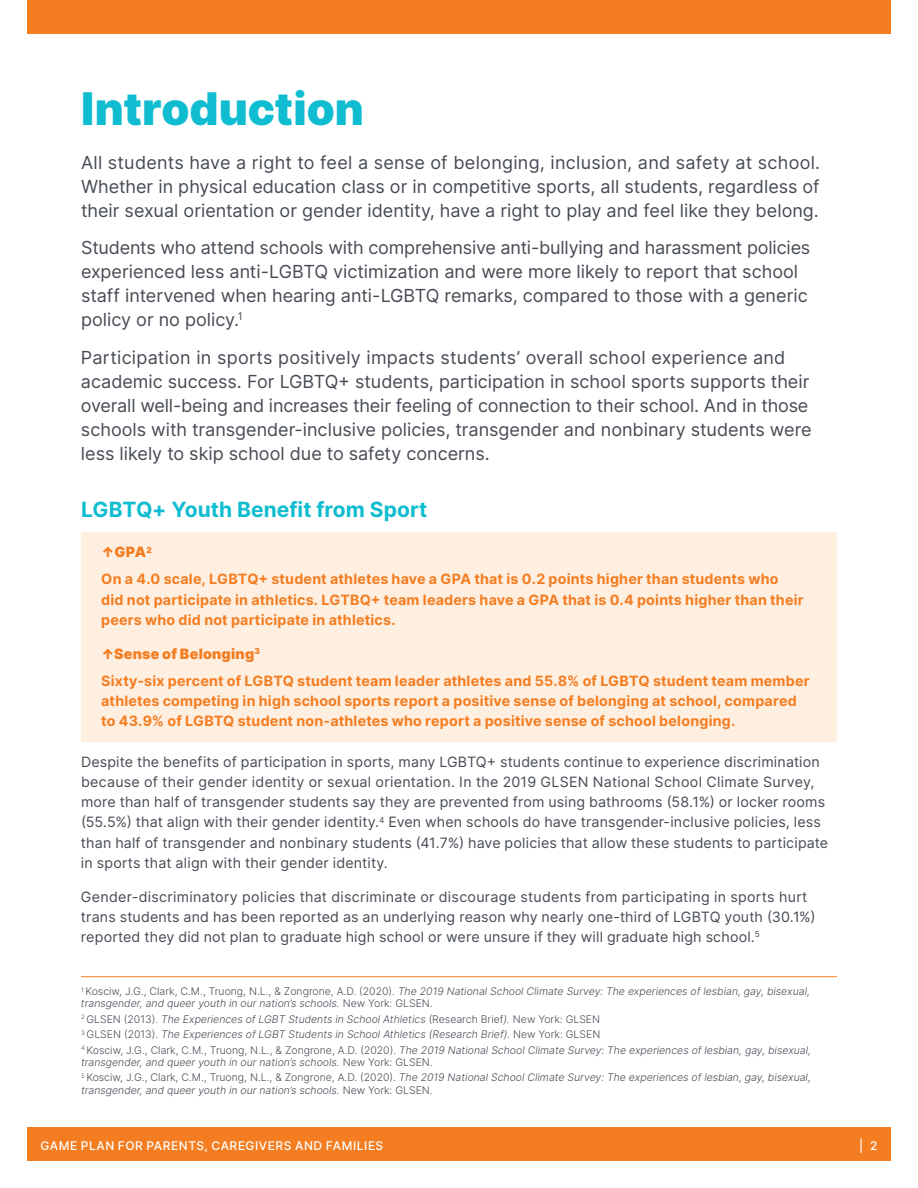
<style>
.page{position:relative;width:918px;height:1188px;background:#fff}
.page>*{position:absolute;margin:0;border:0;box-sizing:border-box;transform-origin:0 0}
.t1{font:900 45px "Inter";color:#0fbcd0}
.t2{font:700 21px "Inter";color:#0fbcd0}
.t3{font:18px/24px "Inter";color:#464b54}
.t4{font:14.25px/20.2px "Inter";letter-spacing:.01em;color:#464b54}
.t5{font:700 14.25px/27px "Inter";letter-spacing:.015em;color:#f47d21}
.t6{font:500 12px "Inter";letter-spacing:.045em;color:#fff}
.t7{font:italic 300 10.5px/15.5px "Inter";color:#464b54}
.s1{font-weight:900}
.s2{font-style:normal}
</style>
<div class="page">
<div style="left:27px;top:1127px;width:864px;height:34px;background:#f47d21"></div>
<div style="left:27px;top:0;width:864px;height:34px;background:#f47d21"></div>
<div style="left:81px;top:532px;width:756px;height:209px;background:#feefe1"></div>
<hr style="left:81px;top:976px;width:756px;height:1px;background:#f47d21">
<h1 class="t1" style="left:81px;top:75px;width:284px">Introduction</h1>
<p class="t3" style="left:81px;top:150px;width:741px;text-align:justify">All students have a right to feel a sense of belonging, inclusion, and safety at school.<br>Whether in physical education class or in competitive sports, all students, regardless of their sexual orientation or gender identity, have a right to play and feel like they belong.</p>
<p class="t3" style="left:81px;top:235px;width:731px">Students who attend schools with comprehensive anti-bullying and harassment policies experienced less anti-LGBTQ victimization and were more likely to report that school staff intervened when hearing anti-LGBTQ remarks, compared to those with a generic policy or no policy.<sup>1</sup></p>
<p class="t3" style="left:81px;top:345px;width:732px">Participation in sports positively impacts students’ overall school experience and academic success. For LGBTQ+ students, participation in school sports supports their overall well-being and increases their feeling of connection to their school. And in those schools with transgender-inclusive policies, transgender and nonbinary students were less likely to skip school due to safety concerns.</p>
<p class="t2" style="left:81px;top:494px;width:348px">LGBTQ+ Youth Benefit from Sport</p>
<p class="t5" style="left:101px;top:538px;width:679px"><span class="s1">↑GPA</span><sup>2<br></sup>On a 4.0 scale, LGBTQ+ student athletes have a GPA that is 0.2 points higher than students who</p>
<p class="t5" style="left:101px;top:589px;width:704px;line-height:20.2px">did not participate in athletics. LGTBQ+ team leaders have a GPA that is 0.4 points higher than their peers who did not participate in athletics.</p>
<p class="t5" style="left:101px;top:640px;width:710px"><span class="s1">↑Sense of Belonging</span><sup>3<br></sup>Sixty-six percent of LGBTQ student team leader athletes and 55.8% of LGBTQ student team member</p>
<p class="t5" style="left:101px;top:690px;width:697px;line-height:20.2px">athletes competing in high school sports report a positive sense of belonging at school, compared to 43.9% of LGBTQ student non-athletes who report a positive sense of school belonging.</p>
<p class="t4" style="left:81px;top:751px;width:749px">Despite the benefits of participation in sports, many LGBTQ+ students continue to experience discrimination because of their gender identity or sexual orientation. In the 2019 GLSEN National School Climate Survey, more than half of transgender students say they are prevented from using bathrooms (58.1%) or locker rooms (55.5%) that align with their gender identity.<sup>4</sup> Even when schools do have transgender-inclusive policies, less than half of transgender and nonbinary students (41.7%) have policies that allow these students to participate in sports that align with their gender identity.</p>
<p class="t4" style="left:81px;top:886px;width:736px">Gender-discriminatory policies that discriminate or discourage students from participating in sports hurt trans students and has been reported as an underlying reason why nearly one-third of LGBTQ youth (30.1%) reported they did not plan to graduate high school or were unsure if they will graduate high school.<sup>5</sup></p>
<p class="t7" style="left:81px;top:986px;width:730px;line-height:12px"><sup>1</sup> <span class="s2">Kosciw, J.G., Clark, C.M., Truong, N.L., &amp; Zongrone, A.D. (2020).</span> The 2019 National School Climate Survey: The experiences of lesbian, gay, bisexual, transgender, and queer youth in our nation’s schools. <span class="s2">New York: GLSEN.</span></p>
<p class="t7" style="left:81px;top:1011px;width:732px"><sup>2</sup> <span class="s2">GLSEN (2013).</span> The Experiences of LGBT Students in School Athletics <span class="s2">(Research Brief</span>). <span class="s2">New York: GLSEN<br></span><sup>3</sup> <span class="s2">GLSEN (2013).</span> The Experiences of LGBT Students in School Athletics (Research Brief). <span class="s2">New York: GLSEN<br></span><sup>4</sup> <span class="s2">Kosciw, J.G., Clark, C.M., Truong, N.L., &amp; Zongrone, A.D. (2020).</span> The 2019 National School Climate Survey: The experiences of lesbian, gay, bisexual,</p>
<p class="t7" style="left:81px;top:1054px;width:731px">transgender, and queer youth in our nation’s schools. <span class="s2">New York: GLSEN.<br></span><sup>5</sup> <span class="s2">Kosciw, J.G., Clark, C.M., Truong, N.L., &amp; Zongrone, A.D. (2020).</span> The 2019 National School Climate Survey: The experiences of lesbian, gay, bisexual,</p>
<p class="t7" style="left:81px;top:1082px;width:353px">transgender, and queer youth in our nation’s schools. <span class="s2">New York: GLSEN.</span></p>
<p class="t6" style="left:41px;top:1137px;width:344px">GAME PLAN FOR PARENTS, CAREGIVERS AND FAMILIES</p>
<p class="t6" style="left:859px;top:1137px;width:20px">| 2</p>
</div>
